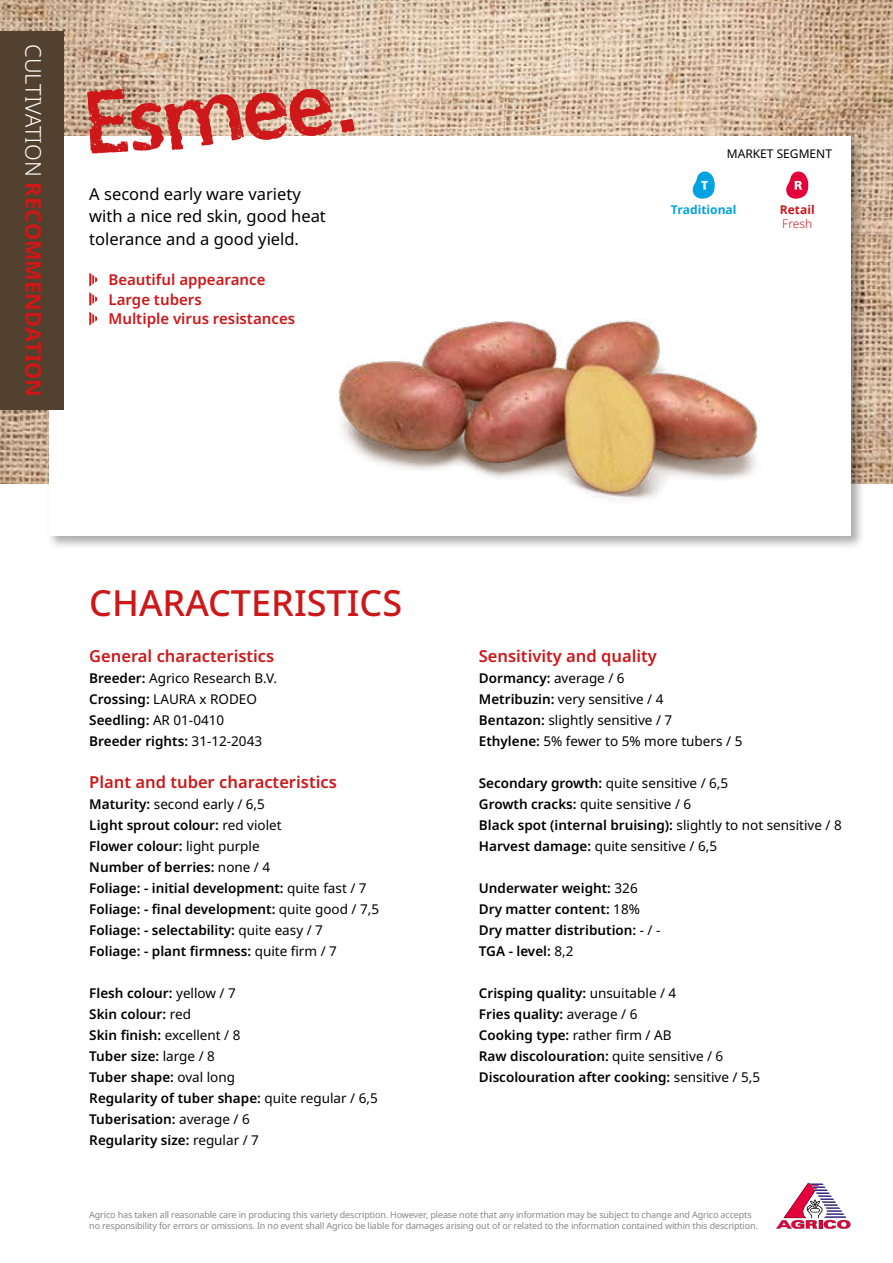
<style>
.page{position:relative;width:893px;height:1263px;background:#fff}
.page>*{position:absolute;margin:0;border:0;box-sizing:border-box;transform-origin:0 0}
.H1_Heading{font:90px "Agrico Tuberosum Extended";color:#cd1719}
.t1{font:500 36px "Noto Sans";color:#cd1719}
.t2{font:700 21.75px "Noto Sans";color:#cd1719}
.H3_Heading{font:600 16.5px "Noto Sans";color:#cd1719}
.P_Paragraaf_intro{font:16.5px/22.5px "Noto Sans";color:#000}
.List{font:600 15px "Noto Sans";color:#cd1719}
.P_Paragraaf{font:600 13.5px "Noto Sans";color:#000}
.P_Paragraaf-2{font:13.5px "Noto Sans";color:#000}
.Market_segment{font:12px "Noto Sans";color:#000}
.Market_segment-2{font:700 12px "Noto Sans";color:#00a3e2}
.Market_segment-3{font:700 12px "Noto Sans";color:#cd1719}
.Market_segment-4{font:300 12px "Noto Sans";color:#cd1719}
.t3{font:9px/11.2px "Noto Sans";letter-spacing:-.015em;color:#878787}
.s1{font-weight:300;color:#fff}
.s2{font-weight:600}
.s3{font-weight:400}
</style>
<div class="page">
<img style="left:0;top:0;width:893px;height:483px">
<div style="left:46px;top:135px;width:819px;height:415px;background:#000;opacity:.33"></div>
<div style="left:49px;top:136px;width:801px;height:400px;background:#fff"></div>
<div style="left:0;top:32px;width:64px;height:378px;background:#51412e"></div>
<svg style="left:776px;top:1183px;width:74px;height:46px"></svg>
<img style="left:329px;top:320px;width:438px;height:230px">
<svg style="left:786px;top:171px;width:23px;height:28px"></svg>
<svg style="left:692px;top:171px;width:23px;height:28px"></svg>
<svg style="left:89px;top:273px;width:8px;height:33px"></svg>
<svg style="left:89px;top:312px;width:8px;height:14px"></svg>
<h3 class="t2" style="left:49px;top:44px;width:354px;rotate:90deg"><span class="s1">CULTIVATION</span> RECOMMENDATION</h3>
<p class="H1_Heading" style="left:80px;top:66px;width:272px;rotate:-5deg">Esmee .</p>
<p class="P_Paragraaf_intro" style="left:89px;top:183px;width:238px">A second early ware variety with a nice red skin, good heat tolerance and a good yield.</p>
<p class="List" style="left:108px;top:269px;width:159px">Beautiful appearance</p>
<p class="List" style="left:108px;top:288px;width:95px">Large tubers</p>
<p class="List" style="left:108px;top:308px;width:188px">Multiple virus resistances</p>
<p class="Market_segment" style="left:727px;top:145px;width:107px">MARKET SEGMENT</p>
<p class="Market_segment-2" style="left:671px;top:201px;width:67px">Traditional</p>
<p class="Market_segment-3" style="left:780px;top:201px;width:36px">Retail</p>
<p class="Market_segment-4" style="left:782px;top:215px;width:31px">Fresh</p>
<h2 class="t1" style="left:89px;top:578px;width:314px">CHARACTERISTICS</h2>
<p class="H3_Heading" style="left:89px;top:644px;width:186px">General characteristics</p>
<p class="P_Paragraaf-2" style="left:89px;top:668px;width:189px"><span class="s2">Breeder:</span> Agrico Research B.V.</p>
<p class="P_Paragraaf-2" style="left:89px;top:689px;width:169px"><span class="s2">Crossing:</span> LAURA x RODEO</p>
<p class="P_Paragraaf" style="left:89px;top:710px;width:136px">Seedling: <span class="s3">AR 01-0410</span></p>
<p class="P_Paragraaf" style="left:89px;top:731px;width:174px">Breeder rights: <span class="s3">31-12-2043</span></p>
<p class="H3_Heading" style="left:89px;top:770px;width:249px">Plant and tuber characteristics</p>
<p class="P_Paragraaf-2" style="left:89px;top:794px;width:177px"><span class="s2">Maturity:</span> second early / 6,5</p>
<p class="P_Paragraaf" style="left:89px;top:815px;width:194px">Light sprout colour: <span class="s3">red violet</span></p>
<p class="P_Paragraaf" style="left:89px;top:836px;width:172px">Flower colour: <span class="s3">light purple</span></p>
<p class="P_Paragraaf" style="left:89px;top:857px;width:182px">Number of berries: <span class="s3">none / 4</span></p>
<p class="P_Paragraaf" style="left:89px;top:878px;width:279px">Foliage: - initial development: <span class="s3">quite fast / 7</span></p>
<p class="P_Paragraaf" style="left:89px;top:899px;width:291px">Foliage: - final development: <span class="s3">quite good / 7,5</span></p>
<p class="P_Paragraaf" style="left:89px;top:920px;width:235px">Foliage: - selectability: <span class="s3">quite easy / 7</span></p>
<p class="P_Paragraaf" style="left:89px;top:941px;width:249px">Foliage: - plant firmness: <span class="s3">quite firm / 7</span></p>
<p class="P_Paragraaf" style="left:89px;top:983px;width:148px">Flesh colour: <span class="s3">yellow / 7</span></p>
<p class="P_Paragraaf" style="left:89px;top:1004px;width:103px">Skin colour: <span class="s3">red</span></p>
<p class="P_Paragraaf" style="left:89px;top:1025px;width:153px">Skin finish: <span class="s3">excellent / 8</span></p>
<p class="P_Paragraaf" style="left:89px;top:1046px;width:127px">Tuber size: <span class="s3">large / 8</span></p>
<p class="P_Paragraaf" style="left:89px;top:1067px;width:147px">Tuber shape: <span class="s3">oval long</span></p>
<p class="P_Paragraaf" style="left:89px;top:1088px;width:290px">Regularity of tuber shape: <span class="s3">quite regular / 6,5</span></p>
<p class="P_Paragraaf" style="left:89px;top:1109px;width:162px">Tuberisation: <span class="s3">average / 6</span></p>
<p class="P_Paragraaf" style="left:89px;top:1130px;width:171px">Regularity size: <span class="s3">regular / 7</span></p>
<p class="H3_Heading" style="left:479px;top:644px;width:180px">Sensitivity and quality</p>
<p class="P_Paragraaf" style="left:479px;top:668px;width:147px">Dormancy: <span class="s3">average / 6</span></p>
<p class="P_Paragraaf-2" style="left:479px;top:689px;width:186px"><span class="s2">Metribuzin:</span> very sensitive / 4</p>
<p class="P_Paragraaf-2" style="left:479px;top:710px;width:195px"><span class="s2">Bentazon:</span> slightly sensitive / 7</p>
<p class="P_Paragraaf-2" style="left:479px;top:731px;width:265px"><span class="s2">Ethylene:</span> 5% fewer to 5% more tubers / 5</p>
<p class="P_Paragraaf-2" style="left:479px;top:773px;width:251px"><span class="s2">Secondary growth:</span> quite sensitive / 6,5</p>
<p class="P_Paragraaf-2" style="left:479px;top:794px;width:214px"><span class="s2">Growth cracks:</span> quite sensitive / 6</p>
<p class="P_Paragraaf" style="left:479px;top:815px;width:364px">Black spot (internal bruising): <span class="s3">slightly to not sensitive / 8</span></p>
<p class="P_Paragraaf-2" style="left:479px;top:836px;width:240px"><span class="s2">Harvest damage:</span> quite sensitive / 6,5</p>
<p class="P_Paragraaf" style="left:479px;top:878px;width:160px">Underwater weight: <span class="s3">326</span></p>
<p class="P_Paragraaf" style="left:479px;top:899px;width:163px">Dry matter content: <span class="s3">18%</span></p>
<p class="P_Paragraaf" style="left:479px;top:920px;width:183px">Dry matter distribution: <span class="s3">- / -</span></p>
<p class="P_Paragraaf" style="left:479px;top:941px;width:96px">TGA - level: <span class="s3">8,2</span></p>
<p class="P_Paragraaf" style="left:479px;top:983px;width:199px">Crisping quality: <span class="s3">unsuitable / 4</span></p>
<p class="P_Paragraaf" style="left:479px;top:1004px;width:160px">Fries quality: <span class="s3">average / 6</span></p>
<p class="P_Paragraaf-2" style="left:479px;top:1025px;width:194px"><span class="s2">Cooking type:</span> rather firm / AB</p>
<p class="P_Paragraaf" style="left:479px;top:1046px;width:246px">Raw discolouration: <span class="s3">quite sensitive / 6</span></p>
<p class="P_Paragraaf" style="left:479px;top:1067px;width:283px">Discolouration after cooking: <span class="s3">sensitive / 5,5</span></p>
<p class="t3" style="left:89px;top:1209px;width:670px">Agrico has taken all reasonable care in producing this variety description. However, please note that any information may be subject to change and Agrico accepts no responsibility for errors or omissions. In no event shall Agrico be liable for damages arising out of or related to the information contained within this description.</p>
</div>
